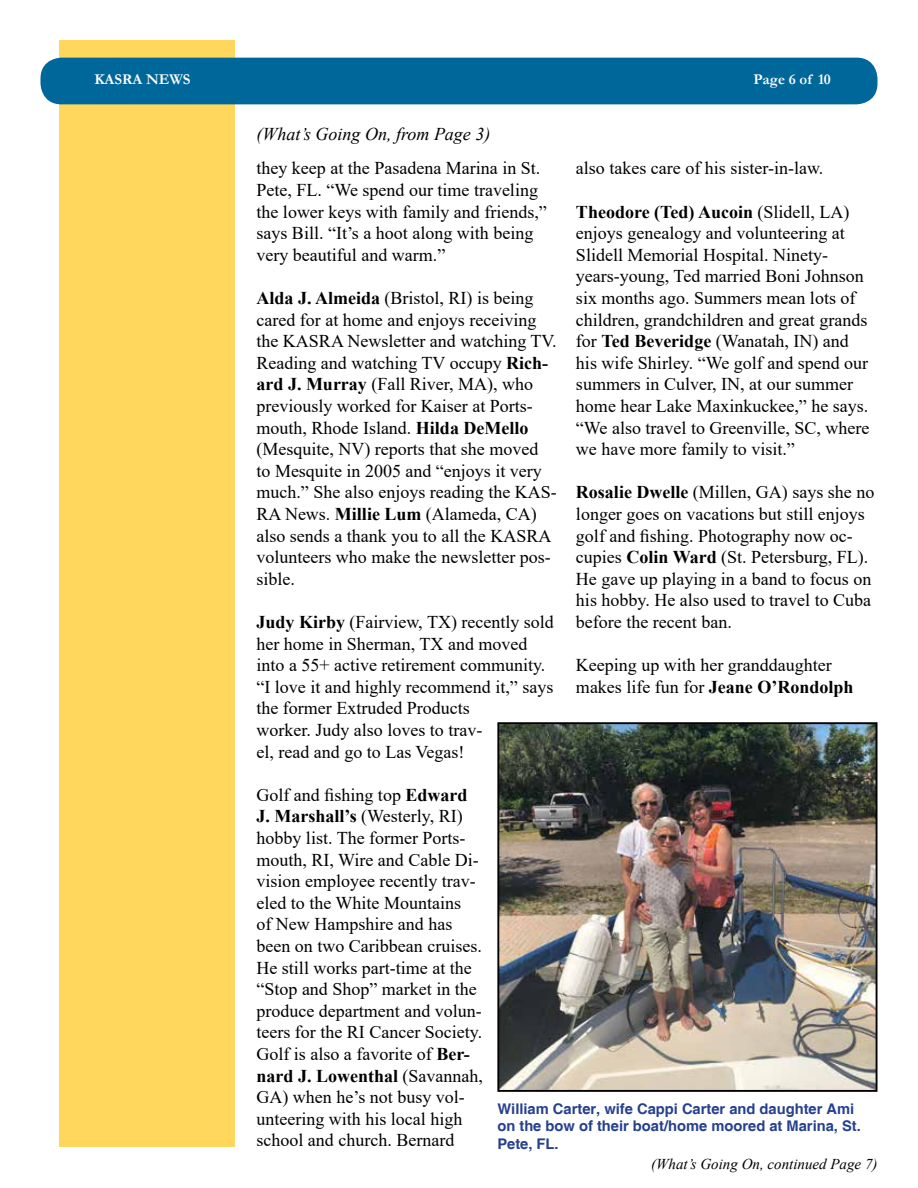
<style>
.page{position:relative;width:918px;height:1188px;background:#fff}
.page>*{position:absolute;margin:0;border:0;box-sizing:border-box;transform-origin:0 0}
.t1{font:18px/21.6px "Times New Roman";color:#000}
.t2{font:italic 18px "Times New Roman";color:#000}
.t3{font:italic 15px "Times New Roman";color:#000}
.t4{font:700 15px "Garamond";color:#fff}
.t5{font:700 14.7px/17.7px "Helvetica";color:#25408f}
.s1{font-weight:700}
</style>
<div class="page">
<div style="left:59px;top:40px;width:175px;height:1108px;background:#ffd75c"></div>
<div style="left:40px;top:58px;width:838px;height:46px;background:#00679b;border-radius:21px"></div>
<img style="left:500px;top:725px;width:375px;height:364px">
<div style="left:497px;top:722px;width:381px;height:370px;border:2px solid #000"></div>
<p class="t4" style="left:94px;top:69px;width:98px">KASRA NEWS</p>
<p class="t4" style="left:754px;top:69px;width:79px">Page 6 of 10</p>
<p class="t2" style="left:256px;top:121px;width:235px">(What’s Going On, from Page 3)</p>
<p class="t1" style="left:256px;top:157px;width:292px">they keep at the Pasadena Marina in St.<br>Pete, FL. “We spend our time traveling the lower keys with family and friends,” says Bill. “It’s a hoot along with being very beautiful and warm.”</p>
<p class="t1" style="left:256px;top:287px;width:302px"><span class="s1">Alda J. Almeida</span> (Bristol, RI) is being cared for at home and enjoys receiving the KASRA Newsletter and watching TV.<br>Reading and watching TV occupy <span class="s1">Rich&shy;ard J. Murray</span> (Fall River, MA), who previously worked for Kaiser at Ports&shy;mouth, Rhode Island. <span class="s1">Hilda DeMello </span>(Mesquite, NV) reports that she moved to Mesquite in 2005 and “enjoys it very much.” She also enjoys reading the KAS-RA News. <span class="s1">Millie Lum</span> (Alameda, CA) also sends a thank you to all the KASRA volunteers who make the newsletter pos&shy;sible.</p>
<p class="t1" style="left:256px;top:611px;width:299px"><span class="s1">Judy Kirby</span> (Fairview, TX) recently sold her home in Sherman, TX and moved into a 55+ active retirement community. “I love it and highly recommend it,” says the former Extruded Products<br>worker. Judy also loves to trav-<br>el, read and go to Las Vegas!</p>
<p class="t1" style="left:256px;top:783px;width:228px">Golf and fishing top <span class="s1">Edward<br>J. Marshall’s</span> (Westerly, RI) hobby list. The former Ports&shy;mouth, RI, Wire and Cable Di&shy;vision employee recently trav&shy;eled to the White Mountains<br>of New Hampshire and has been on two Caribbean cruises.<br>He still works part-time at the “Stop and Shop” market in the produce department and volun&shy;teers for the RI Cancer Society.<br>Golf is also a favorite of <span class="s1">Ber&shy;nard J. Lowenthal</span> (Savannah,<br>GA) when he’s not busy vol&shy;unteering with his local high school and church. Bernard</p>
<p class="t1" style="left:576px;top:157px;width:249px">also takes care of his sister-in-law.</p>
<p class="t1" style="left:576px;top:200px;width:295px"><span class="s1">Theodore (Ted) Aucoin</span> (Slidell, LA) enjoys genealogy and volunteering at Slidell Memorial Hospital. Ninety&shy;years-young, Ted married Boni Johnson six months ago. Summers mean lots of children, grandchildren and great grands for <span class="s1">Ted Beveridge</span> (Wanatah, IN) and his wife Shirley. “We golf and spend our summers in Culver, IN, at our summer home hear Lake Maxinkuckee,” he says. “We also travel to Greenville, SC, where we have more family to visit.”</p>
<p class="t1" style="left:576px;top:481px;width:300px"><span class="s1">Rosalie Dwelle</span> (Millen, GA) says she no longer goes on vacations but still enjoys golf and fishing. Photography now oc&shy;cupies <span class="s1">Colin Ward</span> (St. Petersburg, FL).<br>He gave up playing in a band to focus on his hobby. He also used to travel to Cuba before the recent ban.</p>
<p class="t1" style="left:576px;top:654px;width:279px">Keeping up with her granddaughter makes life fun for <span class="s1">Jeane O’Rondolph</span></p>
<p class="t5" style="left:497px;top:1101px;width:365px">William Carter, wife Cappi Carter and daughter Ami on the bow of their boat/home moored at Marina, St.<br>Pete, FL.</p>
<p class="t3" style="left:651px;top:1154px;width:228px">(What’s Going On, continued Page 7)</p>
</div>
